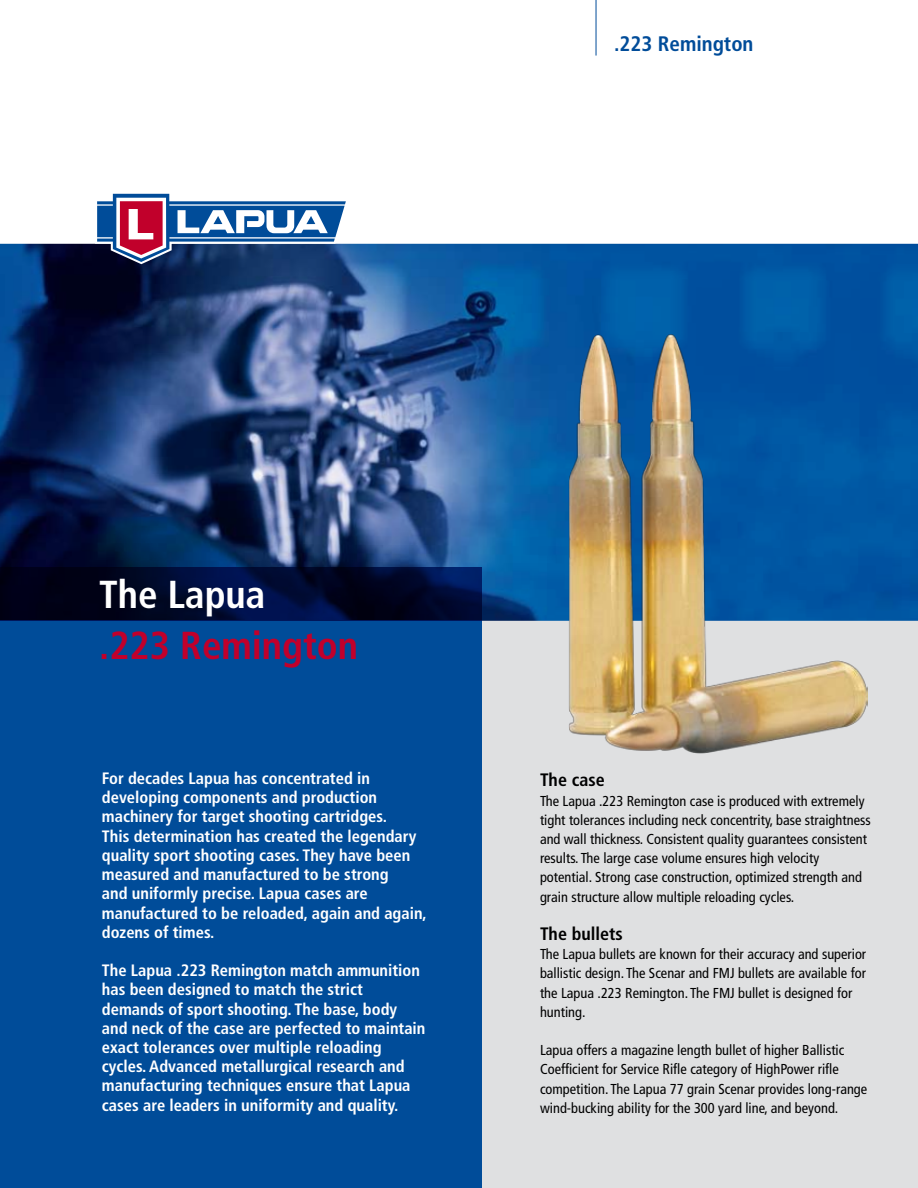
<style>
.page{position:relative;width:918px;height:1188px;background:#fff}
.page>*{position:absolute;margin:0;border:0;box-sizing:border-box;transform-origin:0 0}
.t1{font:700 condensed 39px "Frutiger LT";color:#c1002b}
.t2{font:700 condensed 39px "Frutiger LT";color:#fff}
.t3{font:700 condensed 21px "Frutiger LT";color:#004c99}
.t4{font:700 condensed 18px "Frutiger LT";color:#000}
.t5{font:700 condensed 16.5px/19.2px "Frutiger LT";color:#fff}
.t6{font:condensed 14.4px/19.2px "Frutiger LT";color:#000}
</style>
<div class="page">
<div style="left:415px;top:617px;width:503px;height:571px;background:#dfe0e1"></div>
<img style="left:0;top:244px;width:918px;height:377px">
<svg style="left:93px;top:193px;width:259px;height:74px"></svg>
<hr style="left:596px;top:0;width:1px;height:56px;background:#004c99">
<div style="left:0;top:621px;width:482px;height:567px;background:#004c99"></div>
<img style="left:568px;top:333px;width:299px;height:421px">
<svg style="left:0;top:567px;width:482px;height:54px;background:#00082c"></svg>
<h2 class="t3" style="left:614px;top:32px;width:141px">.223 Remington</h2>
<h1 class="t2" style="left:99px;top:571px;width:168px">The Lapua</h1>
<h1 class="t1" style="left:99px;top:622px;width:260px">.223 Remington</h1>
<p class="t5" style="left:102px;top:769px;width:326px">For decades Lapua has concentrated in developing components and production machinery for target shooting cartridges.<br>This determination has created the legendary quality sport shooting cases. They have been measured and manufactured to be strong<br>and uniformly precise. Lapua cases are manufactured to be reloaded, again and again, dozens of times.</p>
<p class="t5" style="left:102px;top:961px;width:325px">The Lapua .223 Remington match ammunition has been designed to match the strict demands of sport shooting. The base, body and neck of the case are perfected to maintain exact tolerances over multiple reloading cycles. Advanced metallurgical research and manufacturing techniques ensure that Lapua cases are leaders in uniformity and quality.</p>
<p class="t4" style="left:540px;top:769px;width:66px">The case</p>
<p class="t6" style="left:540px;top:791px;width:332px">The Lapua .223 Remington case is produced with extremely tight tolerances including neck concentrity, base straightness and wall thickness. Consistent quality guarantees consistent results. The large case volume ensures high velocity potential. Strong case construction, optimized strength and grain structure allow multiple reloading cycles.</p>
<p class="t4" style="left:540px;top:923px;width:84px">The bullets</p>
<p class="t6" style="left:540px;top:945px;width:328px">The Lapua bullets are known for their accuracy and superior ballistic design. The Scenar and FMJ bullets are available for the Lapua .223 Remington. The FMJ bullet is designed for hunting.</p>
<p class="t6" style="left:540px;top:1041px;width:329px">Lapua offers a magazine length bullet of higher Ballistic Coefficient for Service Rifle category of HighPower rifle competition. The Lapua 77 grain Scenar provides long-range wind-bucking ability for the 300 yard line, and beyond.</p>
</div>
